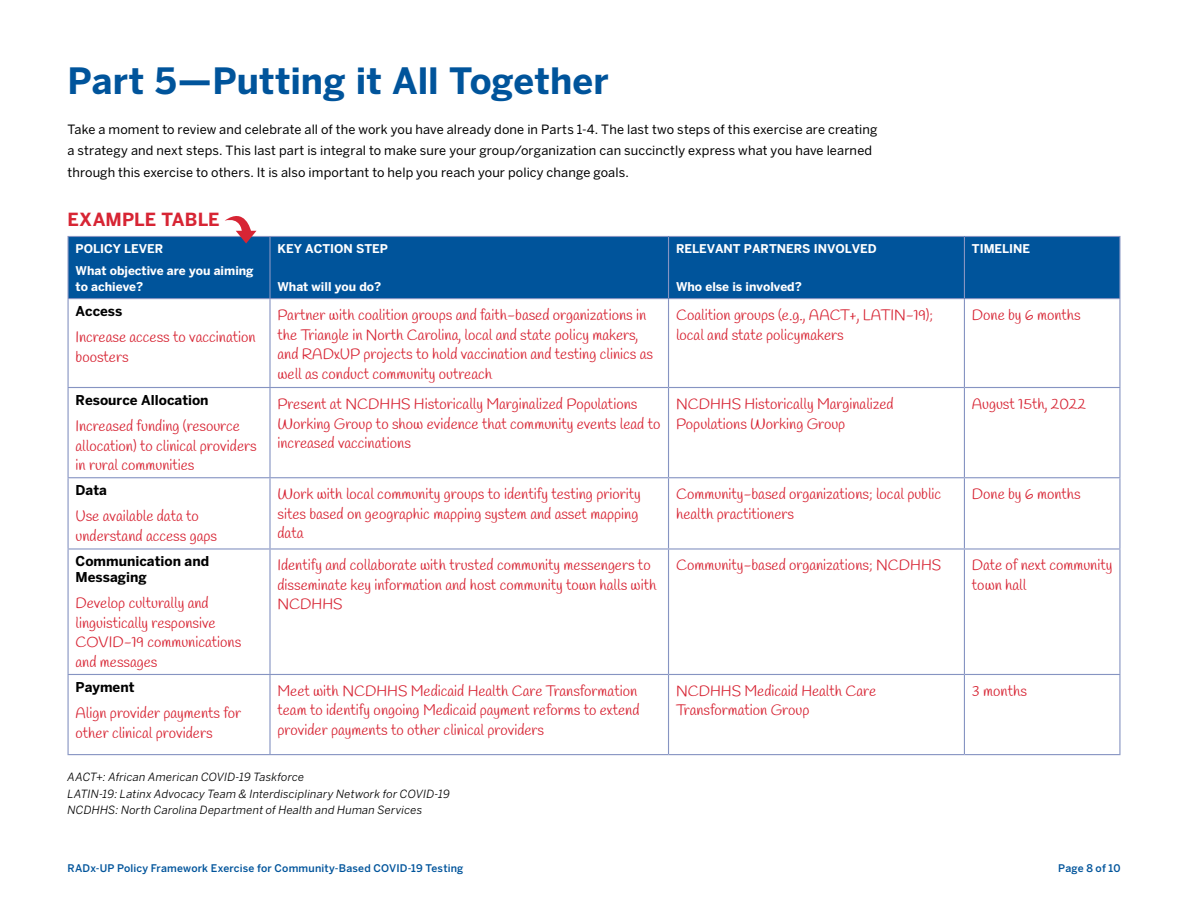
<style>
.page{position:relative;width:1188px;height:918px;background:#fff}
.page>*{position:absolute;margin:0;border:0;box-sizing:border-box;transform-origin:0 0}
.t1{font:700 36px "Benton Sans";color:#00549b}
.t2{font:700 18px "Benton Sans";letter-spacing:.005em;color:#d72534}
.t3{font:15px/19.5px "Handlee";color:#d72534}
.t4{font:700 13.5px/15.8px "Benton Sans";color:#000}
.t5{font:12.75px/21.8px "Benton Sans";letter-spacing:.01em;color:#000}
.t6{font:700 12px/15.8px "Benton Sans";color:#fff}
.t7{font:italic 11.25px "Benton Sans";letter-spacing:.015em;color:#000}
.t8{font:500 10.5px "Benton Sans";letter-spacing:.015em;color:#00549b}
</style>
<div class="page">
<div style="left:68px;top:236px;width:202px;height:63px;background:#00549b"></div>
<div style="left:270px;top:236px;width:399px;height:63px;background:#00549b"></div>
<div style="left:669px;top:236px;width:295px;height:63px;background:#00549b"></div>
<div style="left:964px;top:236px;width:156px;height:63px;background:#00549b"></div>
<hr style="left:68px;top:236px;width:202px;height:1px;background:#8694c2">
<hr style="left:68px;top:237px;width:1px;height:61px;background:#8694c2">
<hr style="left:270px;top:236px;width:399px;height:1px;background:#8694c2">
<hr style="left:269px;top:237px;width:2px;height:61px;background:#8694c2">
<hr style="left:669px;top:236px;width:295px;height:1px;background:#8694c2">
<hr style="left:668px;top:237px;width:1px;height:61px;background:#8694c2">
<hr style="left:964px;top:236px;width:157px;height:1px;background:#8694c2">
<hr style="left:964px;top:237px;width:1px;height:61px;background:#8694c2">
<hr style="left:1119px;top:237px;width:1px;height:61px;background:#8694c2">
<hr style="left:68px;top:298px;width:202px;height:1px;background:#8694c2">
<hr style="left:68px;top:299px;width:1px;height:88px;background:#8694c2">
<hr style="left:270px;top:298px;width:399px;height:1px;background:#8694c2">
<hr style="left:269px;top:299px;width:2px;height:88px;background:#8694c2">
<hr style="left:669px;top:298px;width:295px;height:1px;background:#8694c2">
<hr style="left:668px;top:299px;width:1px;height:88px;background:#8694c2">
<hr style="left:964px;top:298px;width:157px;height:1px;background:#8694c2">
<hr style="left:964px;top:299px;width:1px;height:88px;background:#8694c2">
<hr style="left:1119px;top:299px;width:1px;height:88px;background:#8694c2">
<hr style="left:68px;top:387px;width:202px;height:1px;background:#8694c2">
<hr style="left:68px;top:388px;width:1px;height:89px;background:#8694c2">
<hr style="left:270px;top:387px;width:399px;height:1px;background:#8694c2">
<hr style="left:269px;top:388px;width:2px;height:89px;background:#8694c2">
<hr style="left:669px;top:387px;width:295px;height:1px;background:#8694c2">
<hr style="left:668px;top:388px;width:1px;height:89px;background:#8694c2">
<hr style="left:964px;top:387px;width:157px;height:1px;background:#8694c2">
<hr style="left:964px;top:388px;width:1px;height:89px;background:#8694c2">
<hr style="left:1119px;top:388px;width:1px;height:89px;background:#8694c2">
<hr style="left:68px;top:477px;width:202px;height:1px;background:#8694c2">
<hr style="left:68px;top:478px;width:1px;height:70px;background:#8694c2">
<hr style="left:270px;top:477px;width:399px;height:1px;background:#8694c2">
<hr style="left:269px;top:478px;width:2px;height:70px;background:#8694c2">
<hr style="left:669px;top:477px;width:295px;height:1px;background:#8694c2">
<hr style="left:668px;top:478px;width:1px;height:70px;background:#8694c2">
<hr style="left:964px;top:477px;width:157px;height:1px;background:#8694c2">
<hr style="left:964px;top:478px;width:1px;height:70px;background:#8694c2">
<hr style="left:1119px;top:478px;width:1px;height:70px;background:#8694c2">
<hr style="left:68px;top:548px;width:202px;height:2px;background:#8694c2">
<hr style="left:68px;top:550px;width:1px;height:124px;background:#8694c2">
<hr style="left:270px;top:548px;width:399px;height:2px;background:#8694c2">
<hr style="left:269px;top:550px;width:2px;height:124px;background:#8694c2">
<hr style="left:669px;top:548px;width:295px;height:2px;background:#8694c2">
<hr style="left:668px;top:550px;width:1px;height:124px;background:#8694c2">
<hr style="left:964px;top:548px;width:157px;height:2px;background:#8694c2">
<hr style="left:964px;top:550px;width:1px;height:124px;background:#8694c2">
<hr style="left:1119px;top:550px;width:1px;height:124px;background:#8694c2">
<hr style="left:68px;top:674px;width:202px;height:1px;background:#8694c2">
<hr style="left:68px;top:675px;width:1px;height:79px;background:#8694c2">
<hr style="left:270px;top:674px;width:399px;height:1px;background:#8694c2">
<hr style="left:269px;top:675px;width:2px;height:79px;background:#8694c2">
<hr style="left:669px;top:674px;width:295px;height:1px;background:#8694c2">
<hr style="left:668px;top:675px;width:1px;height:79px;background:#8694c2">
<hr style="left:964px;top:674px;width:157px;height:1px;background:#8694c2">
<hr style="left:964px;top:675px;width:1px;height:79px;background:#8694c2">
<hr style="left:1119px;top:675px;width:1px;height:79px;background:#8694c2">
<hr style="left:68px;top:754px;width:202px;height:1px;background:#8694c2">
<hr style="left:270px;top:754px;width:399px;height:1px;background:#8694c2">
<hr style="left:669px;top:754px;width:295px;height:1px;background:#8694c2">
<hr style="left:964px;top:754px;width:157px;height:1px;background:#8694c2">
<svg style="left:225px;top:216px;width:32px;height:28px"></svg>
<h2 class="t1" style="left:68px;top:60px;width:543px">Part 5—Putting it All Together</h2>
<p class="t5" style="left:68px;top:118px;width:812px">Take a moment to review and celebrate all of the work you have already done in Parts 1-4. The last two steps of this exercise are creating a strategy and next steps. This last part is integral to make sure your group/organization can succinctly express what you have learned through this exercise to others. It is also important to help you reach your policy change goals.</p>
<p class="t2" style="left:68px;top:208px;width:154px">EXAMPLE TABLE</p>
<p class="t6" style="left:76px;top:240px;width:89px">POLICY LEVER</p>
<p class="t6" style="left:76px;top:263px;width:180px">What objective are you aiming to achieve?</p>
<p class="t6" style="left:277px;top:240px;width:112px">KEY ACTION STEP</p>
<p class="t6" style="left:277px;top:279px;width:105px">What will you do?</p>
<p class="t6" style="left:676px;top:240px;width:202px">RELEVANT PARTNERS INVOLVED</p>
<p class="t6" style="left:676px;top:279px;width:127px">Who else is involved?</p>
<p class="t6" style="left:972px;top:240px;width:60px">TIMELINE</p>
<p class="t4" style="left:76px;top:303px;width:48px">Access</p>
<p class="t3" style="left:76px;top:329px;width:182px">Increase access to vaccination boosters</p>
<p class="t4" style="left:76px;top:392px;width:135px">Resource Allocation</p>
<p class="t3" style="left:76px;top:417px;width:183px">Increased funding (resource allocation) to clinical providers in rural communities</p>
<p class="t4" style="left:76px;top:482px;width:33px">Data</p>
<p class="t3" style="left:76px;top:508px;width:143px">Use available data to understand access gaps</p>
<p class="t4" style="left:76px;top:554px;width:135px">Communication and<br>Messaging</p>
<p class="t3" style="left:76px;top:595px;width:167px">Develop culturally and linguistically responsive<br>COVID-19 communications and messages</p>
<p class="t3" style="left:278px;top:306px;width:377px">Partner with coalition groups and faith-based organizations in the Triangle in North Carolina, local and state policy makers, and RADxUP projects to hold vaccination and testing clinics as well as conduct community outreach</p>
<p class="t3" style="left:676px;top:306px;width:259px">Coalition groups (e.g., AACT+, LATIN-19); local and state policymakers</p>
<p class="t3" style="left:972px;top:306px;width:110px">Done by 6 months</p>
<p class="t3" style="left:278px;top:395px;width:384px">Present at NCDHHS Historically Marginalized Populations<br>Working Group to show evidence that community events lead to increased vaccinations</p>
<p class="t3" style="left:676px;top:395px;width:219px">NCDHHS Historically Marginalized<br>Populations Working Group</p>
<p class="t3" style="left:972px;top:395px;width:116px">August 15th, 2022</p>
<p class="t3" style="left:278px;top:485px;width:365px">Work with local community groups to identify testing priority sites based on geographic mapping system and asset mapping data</p>
<p class="t3" style="left:676px;top:485px;width:267px">Community-based organizations; local public health practitioners</p>
<p class="t3" style="left:972px;top:485px;width:110px">Done by 6 months</p>
<p class="t3" style="left:278px;top:557px;width:380px">Identify and collaborate with trusted community messengers to disseminate key information and host community town halls with<br>NCDHHS</p>
<p class="t3" style="left:676px;top:557px;width:267px">Community-based organizations; NCDHHS</p>
<p class="t3" style="left:972px;top:557px;width:142px">Date of next community town hall</p>
<p class="t4" style="left:76px;top:679px;width:60px">Payment</p>
<p class="t3" style="left:76px;top:704px;width:167px">Align provider payments for other clinical providers</p>
<p class="t3" style="left:278px;top:682px;width:363px">Meet with NCDHHS Medicaid Health Care Transformation team to identify ongoing Medicaid payment reforms to extend provider payments to other clinical providers</p>
<p class="t3" style="left:676px;top:682px;width:202px">NCDHHS Medicaid Health Care<br>Transformation Group</p>
<p class="t3" style="left:972px;top:682px;width:56px">3 months</p>
<p class="t7" style="left:68px;top:769px;width:238px">AACT+: African American COVID-19 Taskforce</p>
<p class="t7" style="left:68px;top:785px;width:384px">LATIN-19: Latinx Advocacy Team &amp; Interdisciplinary Network for COVID-19</p>
<p class="t7" style="left:68px;top:802px;width:356px">NCDHHS: North Carolina Department of Health and Human Services</p>
<p class="t8" style="left:68px;top:862px;width:397px">RADx-UP Policy Framework Exercise for Community-Based COVID-19 Testing</p>
<p class="t8" style="left:1058px;top:862px;width:64px">Page 8 of 10</p>
</div>
